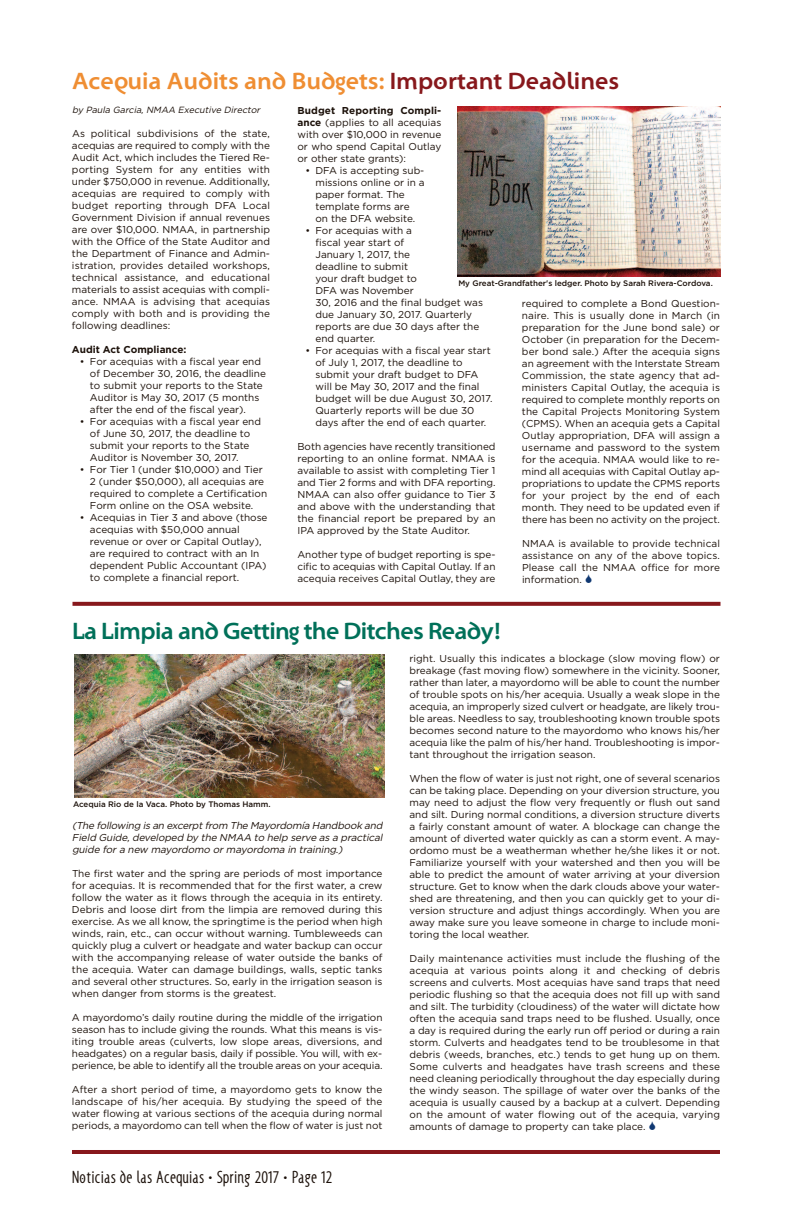
<style>
.page{position:relative;width:792px;height:1224px;background:#fff}
.page>*{position:absolute;margin:0;border:0;box-sizing:border-box;transform-origin:0 0}
.t1{font:700 24px "Santana";color:#ef8e33}
.t2{font:700 24px "Santana";letter-spacing:-.025em;color:#007059}
.t3{font:condensed 18px "Santana";letter-spacing:.05em;color:#1c110a}
.t4{font:10px/12px "Gotham";color:#1c110a;text-align:justify}
.t5{font:italic 10px/12px "Gotham";letter-spacing:-.02em;color:#1c110a;text-align:justify}
.t6{font:700 10px "Gotham";color:#1c110a}
.t7{font:italic 9px "Gotham";color:#1c110a}
.t8{font:500 8px "Gotham";color:#1c110a}
.s1{color:#87181c}
.s2{font-weight:700}
</style>
<div class="page">
<img style="left:457px;top:106px;width:263px;height:171px">
<svg style="left:72px;top:602px;width:648px;height:4px;background:#8c2226"></svg>
<hr style="left:72px;top:1150px;width:648px;height:4px;background:#87181c">
<img style="left:74px;top:654px;width:310px;height:143px">
<h1 class="t1" style="left:72px;top:67px;width:549px">Acequia Audits and Budgets: <span class="s1">Important Deadlines</span></h1>
<p class="t7" style="left:72px;top:107px;width:191px">by Paula Garcia, NMAA Executive Director</p>
<p class="t4" style="left:72px;top:129px;width:200px">As political subdivisions of the state, acequias are required to comply with the Audit Act, which includes the Tiered Re&shy;porting System for any entities with under $750,000 in revenue. Additionally, acequias are required to comply with budget reporting through DFA Local Government Division if annual revenues are over $10,000. NMAA, in partnership with the Office of the State Auditor and the Department of Finance and Admin&shy;istration, provides detailed workshops, technical assistance, and educational materials to assist acequias with compli&shy;ance. NMAA is advising that acequias comply with both and is providing the following deadlines:</p>
<p class="t6" style="left:72px;top:346px;width:116px">Audit Act Compliance:</p>
<p class="t4" style="left:90px;top:357px;width:178px;text-align:left;text-indent:-10px">• For acequias with a fiscal year end of December 30, 2016, the deadline to submit your reports to the State Auditor is May 30, 2017 (5 months after the end of the fiscal year).</p>
<p class="t4" style="left:90px;top:417px;width:173px;text-align:left;text-indent:-10px">• For acequias with a fiscal year end of June 30, 2017, the deadline to submit your reports to the State<br>Auditor is November 30, 2017.</p>
<p class="t4" style="left:90px;top:465px;width:179px;text-align:left;text-indent:-10px">• For Tier 1 (under $10,000) and Tier 2 (under $50,000), all acequias are required to complete a Certification Form online on the OSA website.</p>
<p class="t4" style="left:90px;top:513px;width:179px;text-align:left;text-indent:-10px">• Acequias in Tier 3 and above (those acequias with $50,000 annual revenue or over or Capital Outlay), are required to contract with an In dependent Public Accountant (IPA) to complete a financial report.</p>
<p class="t4" style="left:297px;top:106px;width:145px"><span class="s2">Budget Reporting Compli&shy;ance</span> (applies to all acequias with over $10,000 in revenue or who spend Capital Outlay or other state grants):</p>
<p class="t4" style="left:315px;top:166px;width:111px;text-align:left;text-indent:-10px">• DFA is accepting sub&shy;missions online or in a paper format. The template forms are on the DFA website.</p>
<p class="t4" style="left:315px;top:226px;width:169px;text-align:left;text-indent:-10px">• For acequias with a<br>fiscal year start of<br>January 1, 2017, the<br>deadline to submit<br>your draft budget to<br>DFA was November<br>30, 2016 and the final budget was due January 30, 2017. Quarterly reports are due 30 days after the end quarter.</p>
<p class="t4" style="left:315px;top:346px;width:179px;text-align:left;text-indent:-10px">• For acequias with a fiscal year start of July 1, 2017, the deadline to submit your draft budget to DFA will be May 30, 2017 and the final budget will be due August 30, 2017.<br>Quarterly reports will be due 30 days after the end of each quarter.</p>
<p class="t4" style="left:297px;top:442px;width:200px">Both agencies have recently transitioned reporting to an online format. NMAA is available to assist with completing Tier 1 and Tier 2 forms and with DFA reporting.<br>NMAA can also offer guidance to Tier 3 and above with the understanding that the financial report be prepared by an IPA approved by the State Auditor.</p>
<p class="t4" style="left:297px;top:550px;width:200px">Another type of budget reporting is spe&shy;cific to acequias with Capital Outlay. If an acequia receives Capital Outlay, they are</p>
<p class="t8" style="left:458px;top:281px;width:256px">My Great-Grandfather's ledger. Photo by Sarah Rivera-Cordova.</p>
<p class="t4" style="left:522px;top:299px;width:200px">required to complete a Bond Question&shy;naire. This is usually done in March (in preparation for the June bond sale) or October (in preparation for the Decem&shy;ber bond sale.) After the acequia signs an agreement with the Interstate Stream Commission, the state agency that ad&shy;ministers Capital Outlay, the acequia is required to complete monthly reports on the Capital Projects Monitoring System (CPMS). When an acequia gets a Capital Outlay appropriation, DFA will assign a username and password to the system for the acequia. NMAA would like to re&shy;mind all acequias with Capital Outlay ap&shy;propriations to update the CPMS reports for your project by the end of each month. They need to be updated even if there has been no activity on the project.</p>
<p class="t4" style="left:522px;top:539px;width:199px">NMAA is available to provide technical assistance on any of the above topics.<br>Please call the NMAA office for more information.</p>
<h1 class="t2" style="left:72px;top:617px;width:430px">La Limpia and Getting the Ditches Ready!</h1>
<p class="t4" style="left:409px;top:654px;width:312px">right. Usually this indicates a blockage (slow moving flow) or breakage (fast moving flow) somewhere in the vicinity. Sooner, rather than later, a mayordomo will be able to count the number of trouble spots on his/her acequia. Usually a weak slope in the acequia, an improperly sized culvert or headgate, are likely trou&shy;ble areas. Needless to say, troubleshooting known trouble spots becomes second nature to the mayordomo who knows his/her acequia like the palm of his/her hand. Troubleshooting is impor&shy;tant throughout the irrigation season.</p>
<p class="t4" style="left:410px;top:774px;width:312px">When the flow of water is just not right, one of several scenarios can be taking place. Depending on your diversion structure, you may need to adjust the flow very frequently or flush out sand and silt. During normal conditions, a diversion structure diverts a fairly constant amount of water. A blockage can change the amount of diverted water quickly as can a storm event. A may&shy;ordomo must be a weatherman whether he/she likes it or not.<br>Familiarize yourself with your watershed and then you will be able to predict the amount of water arriving at your diversion structure. Get to know when the dark clouds above your water&shy;shed are threatening, and then you can quickly get to your di&shy;version structure and adjust things accordingly. When you are away make sure you leave someone in charge to include moni&shy;toring the local weather.</p>
<p class="t4" style="left:410px;top:954px;width:312px">Daily maintenance activities must include the flushing of the acequia at various points along it and checking of debris screens and culverts. Most acequias have sand traps that need periodic flushing so that the acequia does not fill up with sand and silt. The turbidity (cloudiness) of the water will dictate how often the acequia sand traps need to be flushed. Usually, once a day is required during the early run off period or during a rain storm. Culverts and headgates tend to be troublesome in that debris (weeds, branches, etc.) tends to get hung up on them.<br>Some culverts and headgates have trash screens and these need cleaning periodically throughout the day especially during the windy season. The spillage of water over the banks of the acequia is usually caused by a backup at a culvert. Depending on the amount of water flowing out of the acequia, varying amounts of damage to property can take place.</p>
<p class="t8" style="left:73px;top:801px;width:199px">Acequia Rio de la Vaca. Photo by Thomas Hamm.</p>
<p class="t5" style="left:72px;top:821px;width:314px">(The following is an excerpt from The Mayordomía Handbook and Field Guide, developed by the NMAA to help serve as a practical guide for a new mayordomo or mayordoma in training.)</p>
<p class="t4" style="left:72px;top:869px;width:312px">The first water and the spring are periods of most importance for acequias. It is recommended that for the first water, a crew follow the water as it flows through the acequia in its entirety.<br>Debris and loose dirt from the limpia are removed during this exercise. As we all know, the springtime is the period when high winds, rain, etc., can occur without warning. Tumbleweeds can quickly plug a culvert or headgate and water backup can occur with the accompanying release of water outside the banks of the acequia. Water can damage buildings, walls, septic tanks and several other structures. So, early in the irrigation season is when danger from storms is the greatest.</p>
<p class="t4" style="left:72px;top:1013px;width:312px">A mayordomo’s daily routine during the middle of the irrigation season has to include giving the rounds. What this means is vis&shy;iting trouble areas (culverts, low slope areas, diversions, and headgates) on a regular basis, daily if possible. You will, with ex&shy;perience, be able to identify all the trouble areas on your acequia.</p>
<p class="t4" style="left:72px;top:1085px;width:312px">After a short period of time, a mayordomo gets to know the landscape of his/her acequia. By studying the speed of the water flowing at various sections of the acequia during normal periods, a mayordomo can tell when the flow of water is just not</p>
<h2 class="t3" style="left:72px;top:1168px;width:261px">Noticias de las Acequias • Spring 2017 • Page 12</h2>
</div>
